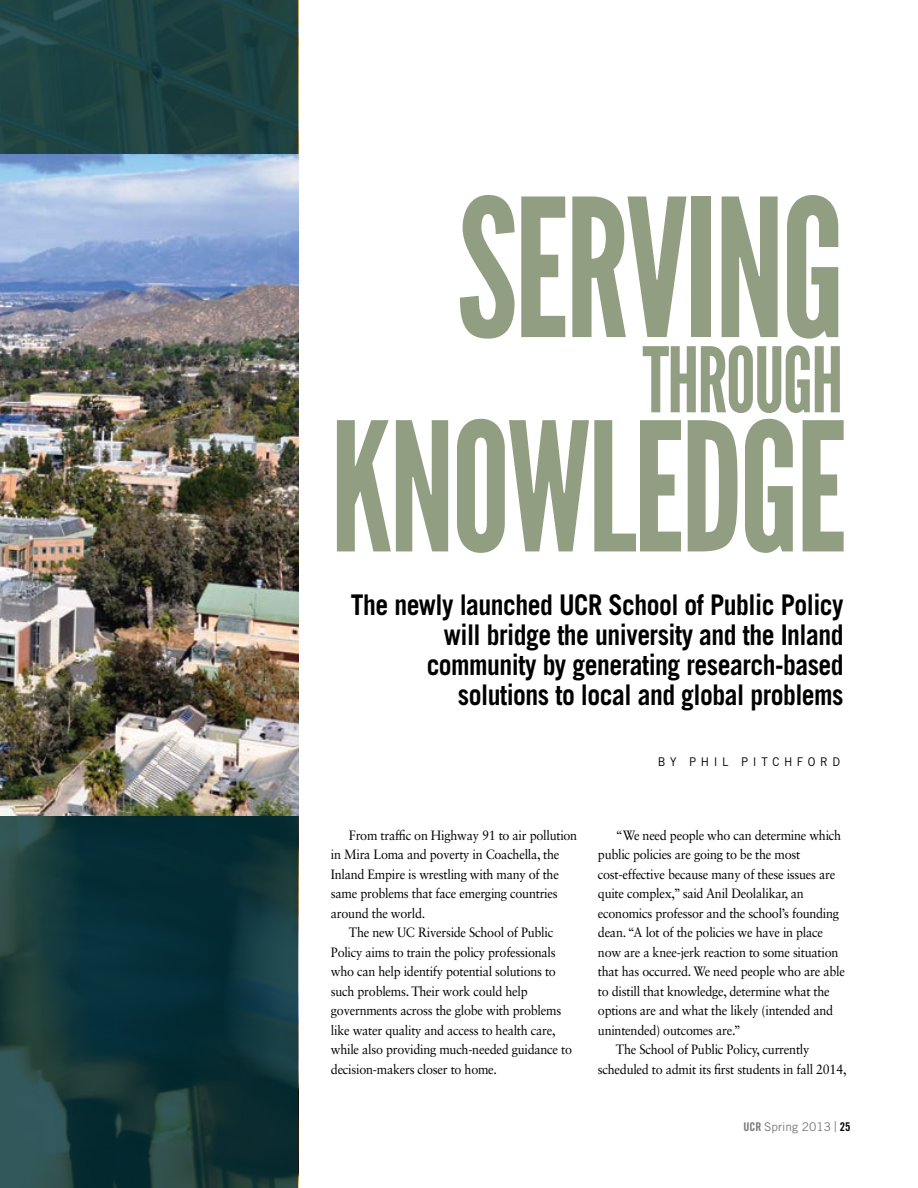
<style>
.page{position:relative;width:918px;height:1188px;background:#fff}
.page>*{position:absolute;margin:0;border:0;box-sizing:border-box;transform-origin:0 0}
._0_body{font:191.25px "League Gothic";letter-spacing:-.02em;color:#919e82;scale:.93 1}
._0_body-2{font:178.65px "League Gothic";letter-spacing:-.02em;color:#919e82;scale:.93 1}
._0_body-3{font:90px "League Gothic";letter-spacing:-.02em;color:#919e82;scale:.93 1}
._0_body-4{font:700 28.5px/30px "Trade Gothic LT Std";letter-spacing:-.02em;color:#000;text-align:right;scale:.9 1}
._0_body-5{font:13.5px/19.5px "Sabon LT Std";letter-spacing:-.02em;color:#000;scale:.93 1}
.t1{font:12px "Trade Gothic LT Std";color:#77787b}
._4_-_Article_-_By_Li{font:12px "Trade Gothic LT Std";letter-spacing:.4em;color:#000;scale:.96 1}
.s1{font-family:"Trade Gothic LT Std Bd Cn 20"}
.s2{font-weight:300;font-size:15px}
.s3{font-family:"Trade Gothic LT Std Bd Cn 20";color:#000}
</style>
<div class="page">
<svg style="left:0;top:0;width:298px;height:1188px;background:#153a3d"></svg>
<img style="left:0;top:154px;width:298px;height:661px">
<p class="_0_body" style="left:457px;top:159px;width:419px">SERVING</p>
<p class="_0_body-3" style="left:643px;top:329px;width:217px">THROUGH</p>
<p class="_0_body-2" style="left:330px;top:385px;width:557px">KNOWLEDGE</p>
<p class="_0_body-4" style="left:351px;top:589px;width:549px">The newly launched UCR School of Public Policy will bridge the university and the Inland community by generating research-based solutions to local and global problems</p>
<p class="_4_-_Article_-_By_Li" style="left:658px;top:754px;width:192px">BY PHIL PITCHFORD</p>
<p class="_0_body-5" style="left:331px;top:825px;width:266px;text-indent:18px">From traffic on Highway 91 to air pollution in Mira Loma and poverty in Coachella, the Inland Empire is wrestling with many of the same problems that face emerging countries around the world.</p>
<p class="_0_body-5" style="left:331px;top:923px;width:261px;text-indent:18px">The new UC Riverside School of Public Policy aims to train the policy professionals who can help identify potential solutions to such problems. Their work could help governments across the globe with problems like water quality and access to health care, while also providing much-needed guidance to decision-makers closer to home.</p>
<p class="_0_body-5" style="left:598px;top:825px;width:267px;text-indent:18px">“We need people who can determine which public policies are going to be the most cost-effective because many of these issues are quite complex,” said Anil Deolalikar, an economics professor and the school’s founding dean. “A lot of the policies we have in place now are a knee-jerk reaction to some situation that has occurred. We need people who are able to distill that knowledge, determine what the options are and what the likely (intended and unintended) outcomes are.”</p>
<p class="_0_body-5" style="left:598px;top:1040px;width:269px;text-indent:18px">The School of Public Policy, currently scheduled to admit its first students in fall 2014,</p>
<p class="t1" style="left:744px;top:1120px;width:108px"><span class="s1">UCR</span> Spring 2013 <span class="s2">|</span> <span class="s3">25</span></p>
</div>
